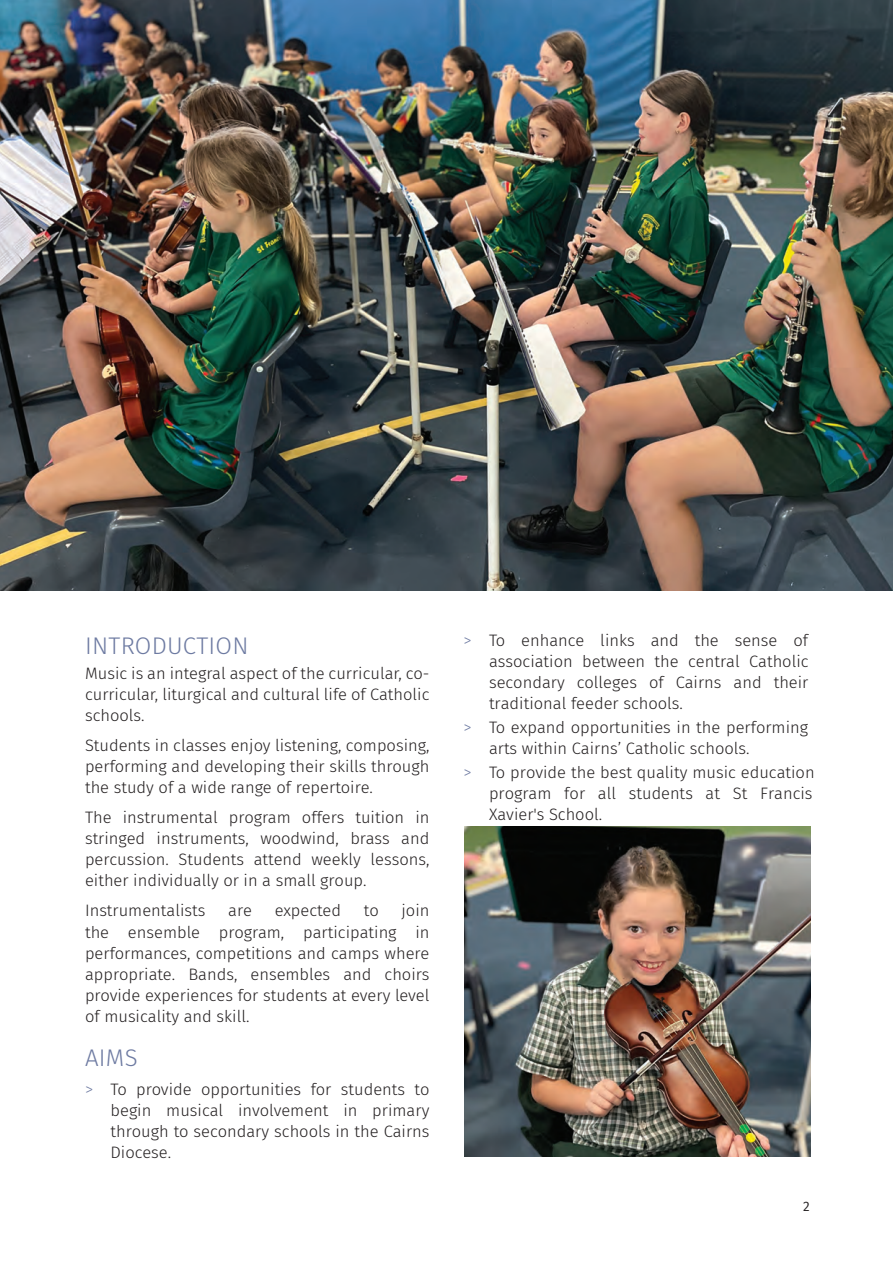
<style>
.page{position:relative;width:893px;height:1263px;background:#fff}
.page>*{position:absolute;margin:0;border:0;box-sizing:border-box;transform-origin:0 0}
.t1{font:300 24px "Fira Sans";letter-spacing:.01em;color:#6e7ba2}
.t2{font:300 16.5px/21px "Fira Sans";color:#231f20;text-align:justify}
.t3{font:13.5px "Fira Sans";color:#231f20}
.s1{color:#6e7ba2}
</style>
<div class="page">
<img style="left:0;top:0;width:893px;height:590px">
<img style="left:464px;top:826px;width:346px;height:331px">
<h1 class="t1" style="left:85px;top:628px;width:165px">INTRODUCTION</h1>
<p class="t2" style="left:85px;top:663px;width:346px">Music is an integral aspect of the curricular, co&shy;curricular, liturgical and cultural life of Catholic schools.</p>
<p class="t2" style="left:85px;top:735px;width:346px">Students in classes enjoy listening, composing, performing and developing their skills through the study of a wide range of repertoire.</p>
<p class="t2" style="left:85px;top:807px;width:346px">The instrumental program offers tuition in stringed instruments, woodwind, brass and percussion. Students attend weekly lessons, either individually or in a small group.</p>
<p class="t2" style="left:85px;top:900px;width:122px">Instrumentalists</p>
<p class="t2" style="left:228px;top:900px;width:25px">are</p>
<p class="t2" style="left:275px;top:900px;width:68px">expected</p>
<p class="t2" style="left:364px;top:900px;width:16px">to</p>
<p class="t2" style="left:85px;top:900px;width:346px;text-indent:316px">join the ensemble program, participating in performances, competitions and camps where appropriate. Bands, ensembles and choirs provide experiences for students at every level of musicality and skill.</p>
<h1 class="t1" style="left:85px;top:1041px;width:54px">AIMS</h1>
<p class="t2" style="left:111px;top:1079px;width:320px;text-indent:-26px"><span class="s1">&gt;</span> To provide opportunities for students to begin musical involvement in primary through to secondary schools in the Cairns Diocese.</p>
<p class="t2" style="left:489px;top:629px;width:321px;text-indent:-26px"><span class="s1">&gt;</span> To enhance links and the sense of association between the central Catholic secondary colleges of Cairns and their traditional feeder schools.</p>
<p class="t2" style="left:489px;top:716px;width:321px;text-indent:-26px"><span class="s1">&gt;</span> To expand opportunities in the performing arts within Cairns’ Catholic schools.</p>
<p class="t2" style="left:489px;top:761px;width:327px;text-align:left;text-indent:-26px"><span class="s1">&gt;</span> To provide the best quality music education program for all students at St Francis<br>Xavier's School.</p>
<p class="t3" style="left:803px;top:1196px;width:8px">2</p>
</div>
